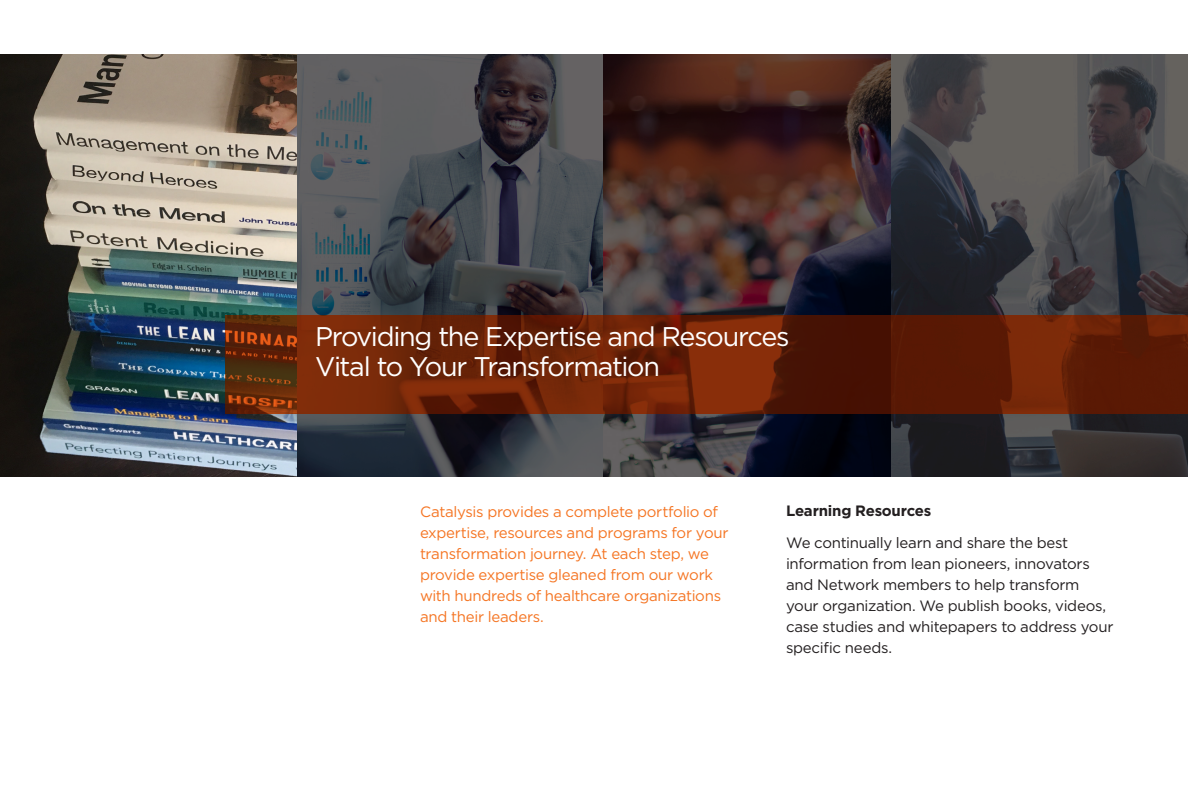
<style>
.page{position:relative;width:1188px;height:810px;background:#fff}
.page>*{position:absolute;margin:0;border:0;box-sizing:border-box;transform-origin:0 0}
.t1{font:27px "Gotham";letter-spacing:-.05em;color:#fff}
.t2{font:15px/21px "Gotham";letter-spacing:-.02em;color:#f57523}
.t3{font:15px/21px "Gotham";letter-spacing:-.02em;color:#231f20}
.t4{font:700 15px "Gotham";letter-spacing:-.02em;color:#231f20}
</style>
<div class="page">
<img style="left:0;top:54px;width:297px;height:423px">
<svg style="left:297px;top:54px;width:891px;height:423px;background:#403a3d"></svg>
<svg style="left:225px;top:315px;width:963px;height:99px;background:#672107"></svg>
<p class="t1" style="left:315px;top:321px;width:476px">Providing the Expertise and Resources</p>
<p class="t1" style="left:315px;top:351px;width:347px">Vital to Your Transformation</p>
<p class="t2" style="left:420px;top:500px;width:310px">Catalysis provides a complete portfolio of expertise, resources and programs for your transformation journey. At each step, we provide expertise gleaned from our work with hundreds of healthcare organizations and their leaders.</p>
<p class="t4" style="left:786px;top:502px;width:147px">Learning Resources</p>
<p class="t3" style="left:786px;top:532px;width:329px">We continually learn and share the best information from lean pioneers, innovators and Network members to help transform your organization. We publish books, videos, case studies and whitepapers to address your specific needs.</p>
</div>
